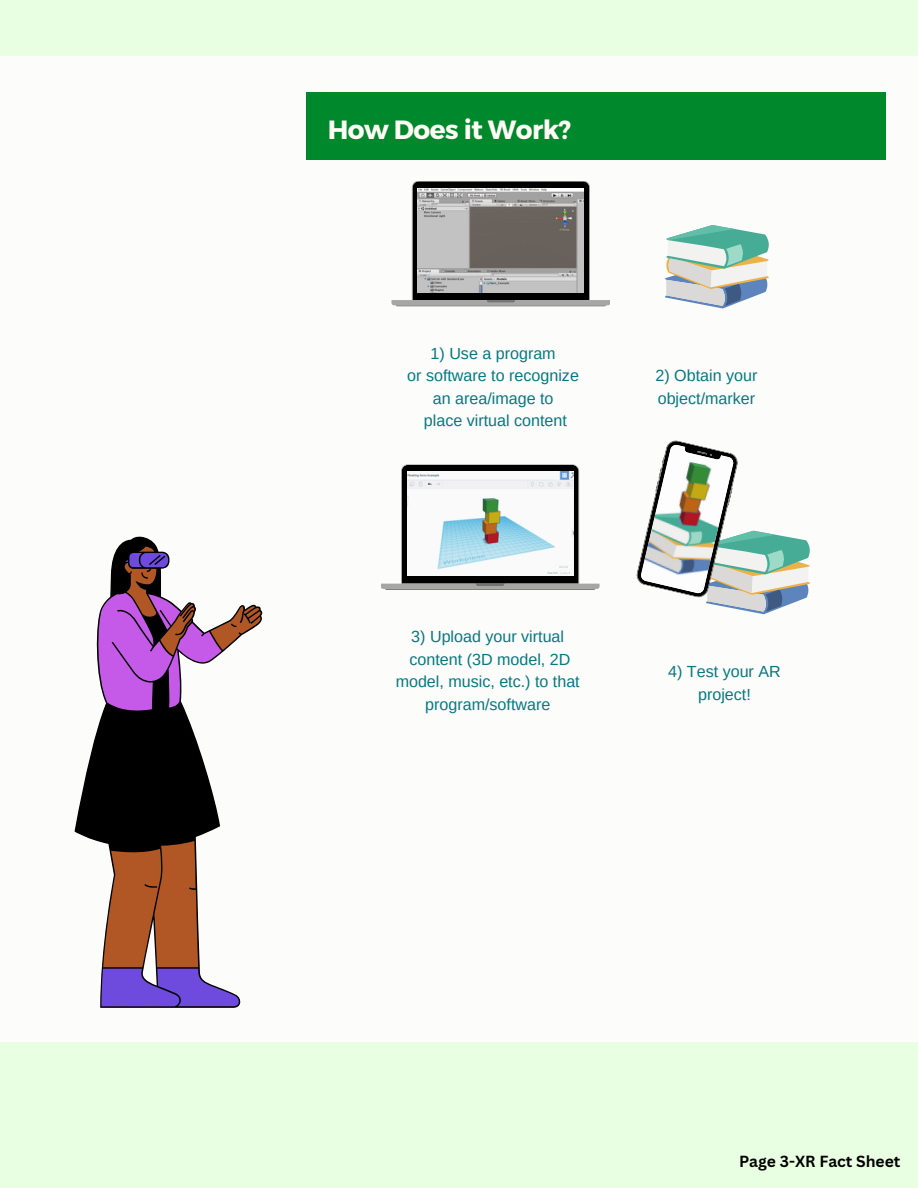
<style>
.page{position:relative;width:918px;height:1188px;background:#fcfcfa}
.page>*{position:absolute;margin:0;border:0;box-sizing:border-box;transform-origin:0 0}
.t1{font:700 26.4px "Montserrat";letter-spacing:-.02em;color:#fffbf5}
.t2{font:16.05px/22.4px "Arimo";color:#067880;text-align:center}
.t3{font:700 15.6px "Canva Sans";color:#000}
</style>
<div class="page">
<div style="left:306px;top:92px;width:580px;height:67px;background:#00892c"></div>
<svg style="left:391px;top:181px;width:219px;height:125px"></svg>
<img style="left:418px;top:188px;width:166px;height:104px">
<svg style="left:381px;top:464px;width:219px;height:126px"></svg>
<img style="left:407px;top:472px;width:166px;height:104px">
<svg style="left:636px;top:440px;width:174px;height:174px"></svg>
<svg style="left:665px;top:225px;width:104px;height:83px"></svg>
<div style="left:0;top:1042px;width:918px;height:146px;background:#e9ffe1"></div>
<div style="left:0;top:0;width:918px;height:55px;background:#e9ffe1"></div>
<svg style="left:75px;top:536px;width:187px;height:472px"></svg>
<p class="t1" style="left:328px;top:112px;width:245px">How Does it Work?</p>
<p class="t2" style="left:431px;top:342px;width:127px">1) Use a program</p>
<p class="t2" style="left:407px;top:364px;width:173px">or software to recognize</p>
<p class="t2" style="left:433px;top:387px;width:122px">an area/image to</p>
<p class="t2" style="left:424px;top:409px;width:145px">place virtual content</p>
<p class="t2" style="left:656px;top:364px;width:103px;text-align:left">2) Obtain your object/marker</p>
<p class="t2" style="left:396px;top:626px;width:186px">3) Upload your virtual content (3D model, 2D model, music, etc.) to that program/software</p>
<p class="t2" style="left:668px;top:661px;width:114px">4) Test your AR project!</p>
<p class="t3" style="left:739px;top:1150px;width:163px">Page 3-XR Fact Sheet</p>
</div>
